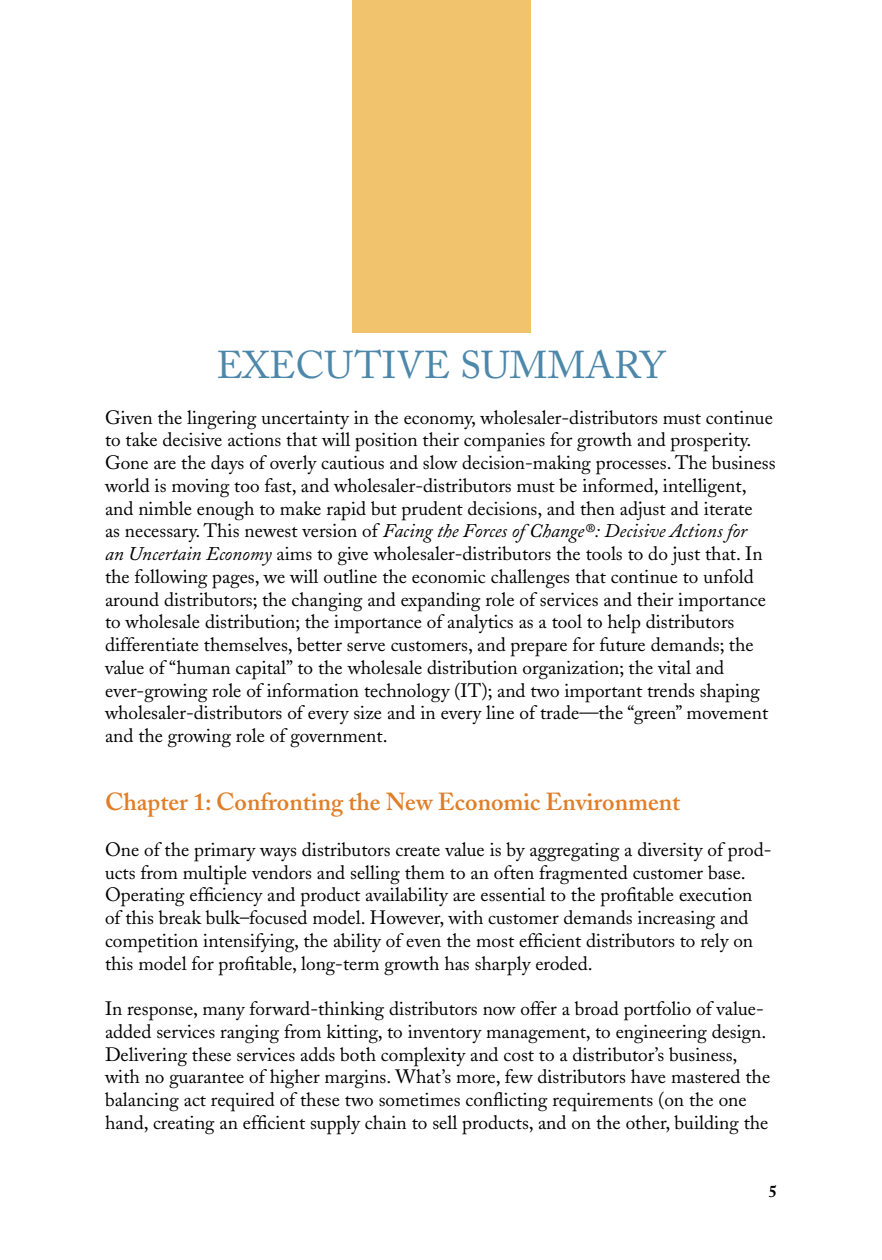
<style>
.page{position:relative;width:882px;height:1260px;background:#fff}
.page>*{position:absolute;margin:0;border:0;box-sizing:border-box;transform-origin:0 0}
.t1{font:38.5px "Adobe Caslon";color:#4d87a9}
.t2{font:600 24.5px "Adobe Caslon";color:#e07e27}
.t3{font:19.25px/22.8px "Adobe Caslon";color:#000}
.t4{font:700 16.62px "Adobe Caslon";color:#000}
.s1{font-style:italic}
</style>
<div class="page">
<div style="left:352px;top:0;width:178px;height:332px;background:#f1c36c"></div>
<h1 class="t1" style="left:216px;top:342px;width:451px">EXECUTIVE SUMMARY</h1>
<p class="t3" style="left:105px;top:406px;width:672px">Given the lingering uncertainty in the economy, wholesaler-distributors must continue to take decisive actions that will position their companies for growth and prosperity.<br>Gone are the days of overly cautious and slow decision-making processes. The business world is moving too fast, and wholesaler-distributors must be informed, intelligent, and nimble enough to make rapid but prudent decisions, and then adjust and iterate<br>as necessary. This newest version of <span class="s1">Facing the Forces of Change®: Decisive Actions for<br>an Uncertain Economy</span> aims to give wholesaler-distributors the tools to do just that. In the following pages, we will outline the economic challenges that continue to unfold around distributors; the changing and expanding role of services and their importance to wholesale distribution; the importance of analytics as a tool to help distributors differentiate themselves, better serve customers, and prepare for future demands; the value of “human capital” to the wholesale distribution organization; the vital and ever-growing role of information technology (IT); and two important trends shaping wholesaler-distributors of every size and in every line of trade—the “green” movement and the growing role of government.</p>
<p class="t2" style="left:105px;top:787px;width:577px">Chapter 1: Confronting the New Economic Environment</p>
<p class="t3" style="left:105px;top:838px;width:668px">One of the primary ways distributors create value is by aggregating a diversity of prod&shy;ucts from multiple vendors and selling them to an often fragmented customer base.<br>Operating efficiency and product availability are essential to the profitable execution of this break bulk–focused model. However, with customer demands increasing and competition intensifying, the ability of even the most efficient distributors to rely on this model for profitable, long-term growth has sharply eroded.</p>
<p class="t3" style="left:105px;top:997px;width:667px">In response, many forward-thinking distributors now offer a broad portfolio of value&shy;added services ranging from kitting, to inventory management, to engineering design.<br>Delivering these services adds both complexity and cost to a distributor’s business, with no guarantee of higher margins. What’s more, few distributors have mastered the balancing act required of these two sometimes conflicting requirements (on the one hand, creating an efficient supply chain to sell products, and on the other, building the</p>
<p class="t4" style="left:769px;top:1181px;width:10px">5</p>
</div>
